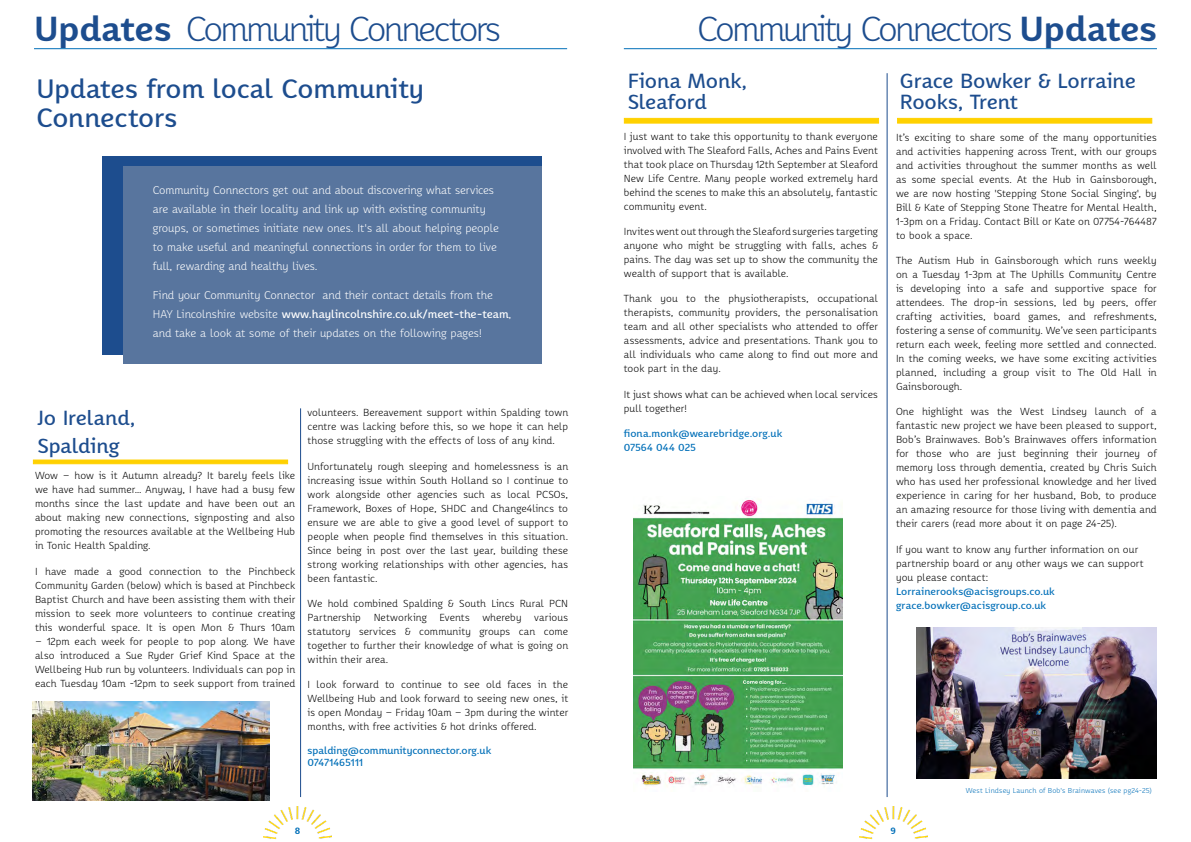
<style>
.page{position:relative;width:1191px;height:842px;background:#fff}
.page>*{position:absolute;margin:0;border:0;box-sizing:border-box;transform-origin:0 0}
.t1{font:300 34px "Karbid Pro";letter-spacing:-.08em;color:#1d4d8e}
.t2{font:500 26px/28px "Karbid Pro";letter-spacing:-.005em;color:#1d4d8e}
.t3{font:500 20px/21px "Karbid Pro";letter-spacing:-.005em;color:#1d4d8e}
.t4{font:300 11px/19px "Karbid Pro";color:#fff}
.t5{font:300 10px/14px "Karbid Pro";letter-spacing:.01em;color:#000;text-align:justify}
.t6{font:500 10px/14px "Karbid Pro";letter-spacing:.01em;color:#006fb8}
.t7{font:700 9px "Karbid Pro";color:#006fb8}
.t8{font:300 7px "Karbid Pro";letter-spacing:.025em;color:#006fb8}
.s1{font-weight:700}
.s2{font-weight:500}
</style>
<div class="page">
<img style="left:859px;top:806px;width:68px;height:33px">
<img style="left:263px;top:806px;width:69px;height:33px">
<div style="left:624px;top:71px;width:163px;height:48px;border:1px solid #fff"></div>
<img style="left:634px;top:498px;width:208px;height:289px">
<img style="left:916px;top:628px;width:241px;height:150px">
<hr style="left:624px;top:48px;width:533px;height:1px;background:#006fb8">
<svg style="left:624px;top:118px;width:255px;height:6px;background:#ffd410"></svg>
<svg style="left:897px;top:118px;width:255px;height:6px;background:#ffd410"></svg>
<hr style="left:300px;top:408px;width:1px;height:389px;background:#1d4d8e">
<hr style="left:34px;top:48px;width:533px;height:1px;background:#006fb8">
<div style="left:102px;top:156px;width:439px;height:199px;background:#1d4d8e"></div>
<div style="left:123px;top:166px;width:418px;height:198px;background:#58759e"></div>
<img style="left:33px;top:701px;width:237px;height:99px">
<svg style="left:33px;top:459px;width:255px;height:5px"></svg>
<hr style="left:887px;top:73px;width:1px;height:724px;background:#1d4d8e">
<h1 class="t1" style="left:34px;top:6px;width:468px"><span class="s1">Updates</span> Community Connectors</h1>
<h2 class="t2" style="left:36px;top:74px;width:389px">Updates from local Community<br>Connectors</h2>
<p class="t4" style="left:153px;top:180px;width:348px">Community Connectors get out and about discovering what services are available in their locality and link up with existing community groups, or sometimes initiate new ones. It's all about helping people to make useful and meaningful connections in order for them to live full, rewarding and healthy lives.</p>
<p class="t4" style="left:153px;top:285px;width:360px">Find your Community Connector and their contact details from the<br>HAY Lincolnshire website <span class="s2">www.haylincolnshire.co.uk/meet-the-team</span>, and take a look at some of their updates on the following pages!</p>
<h3 class="t3" style="left:37px;top:403px;width:99px;line-height:28px">Jo Ireland,<br>Spalding</h3>
<p class="t5" style="left:35px;top:468px;width:262px">Wow – how is it Autumn already? It barely feels like we have had summer… Anyway, I have had a busy few months since the last update and have been out an about making new connections, signposting and also promoting the resources available at the Wellbeing Hub in Tonic Health Spalding.</p>
<p class="t5" style="left:35px;top:564px;width:262px">I have made a good connection to the Pinchbeck Community Garden (below) which is based at Pinchbeck Baptist Church and have been assisting them with their mission to seek more volunteers to continue creating this wonderful space. It is open Mon &amp; Thurs 10am</p>
<p class="t5" style="left:35px;top:634px;width:262px">– 12pm each week for people to pop along. We have also introduced a Sue Ryder Grief Kind Space at the Wellbeing Hub run by volunteers. Individuals can pop in each Tuesday 10am -12pm to seek support from trained</p>
<p class="t5" style="left:307px;top:405px;width:262px">volunteers. Bereavement support within Spalding town centre was lacking before this, so we hope it can help those struggling with the effects of loss of any kind.</p>
<p class="t5" style="left:307px;top:459px;width:262px">Unfortunately rough sleeping and homelessness is an increasing issue within South Holland so I continue to work alongside other agencies such as local PCSOs, Framework, Boxes of Hope, SHDC and Change4lincs to ensure we are able to give a good level of support to people when people find themselves in this situation.<br>Since being in post over the last year, building these strong working relationships with other agencies, has been fantastic.</p>
<p class="t5" style="left:307px;top:596px;width:262px">We hold combined Spalding &amp; South Lincs Rural PCN<br>Partnership</p>
<p class="t5" style="left:307px;top:610px;width:262px;text-indent:227px">various statutory services &amp; community groups can come together to further their knowledge of what is going on within their area.</p>
<p class="t5" style="left:307px;top:677px;width:262px">I look forward to continue to see old faces in the Wellbeing Hub and look forward to seeing new ones, it is open Monday – Friday 10am – 3pm during the winter months, with free activities &amp; hot drinks offered.</p>
<p class="t6" style="left:307px;top:744px;width:185px;line-height:12px">spalding@communityconnector.org.uk<br>07471465111</p>
<p class="t5" style="left:374px;top:610px;width:55px">Networking</p>
<p class="t5" style="left:439px;top:610px;width:32px">Events</p>
<p class="t5" style="left:482px;top:610px;width:41px">whereby</p>
<h1 class="t1" style="left:697px;top:6px;width:461px">Community Connectors <span class="s1">Updates</span></h1>
<h3 class="t3" style="left:627px;top:69px;width:121px">Fiona Monk,<br>Sleaford</h3>
<p class="t5" style="left:896px;top:130px;width:262px">It’s exciting to share some of the many opportunities and activities happening across Trent, with our groups and activities throughout the summer months as well as some special events. At the Hub in Gainsborough, we are now hosting 'Stepping Stone Social Singing', by Bill &amp; Kate of Stepping Stone Theatre for Mental Health, 1-3pm on a Friday. Contact Bill or Kate on 07754-764487 to book a space.</p>
<p class="t5" style="left:896px;top:253px;width:262px">The Autism Hub in Gainsborough which runs weekly on a Tuesday 1-3pm at The Uphills Community Centre is developing into a safe and supportive space for attendees. The drop-in sessions, led by peers, offer crafting activities, board games, and refreshments, fostering a sense of community. We’ve seen participants return each week, feeling more settled and connected.<br>In the coming weeks, we have some exciting activities planned, including a group visit to The Old Hall in Gainsborough.</p>
<p class="t5" style="left:896px;top:404px;width:262px">One highlight was the West Lindsey launch of a fantastic new project we have been pleased to support, Bob’s Brainwaves. Bob’s Brainwaves offers information for those who are just beginning their journey of memory loss through dementia, created by Chris Suich who has used her professional knowledge and her lived experience in caring for her husband, Bob, to produce an amazing resource for those living with dementia and their carers (read more about it on page 24-25).</p>
<p class="t5" style="left:896px;top:542px;width:249px;text-align:left">If you want to know any further information on our partnership board or any other ways we can support you please contact:</p>
<p class="t6" style="left:896px;top:584px;width:160px">Lorrainerooks@acisgroups.co.uk grace.bowker@acisgroup.co.uk</p>
<h3 class="t3" style="left:900px;top:69px;width:237px">Grace Bowker &amp; Lorraine<br>Rooks, Trent</h3>
<p class="t5" style="left:624px;top:129px;width:256px">I just want to take this opportunity to thank everyone involved with The Sleaford Falls, Aches and Pains Event that took place on Thursday 12th September at Sleaford New Life Centre. Many people worked extremely hard behind the scenes to make this an absolutely, fantastic community event.</p>
<p class="t5" style="left:624px;top:224px;width:256px">Invites went out through the Sleaford surgeries targeting anyone who might be struggling with falls, aches &amp; pains. The day was set up to show the community the wealth of support that is available.</p>
<p class="t5" style="left:624px;top:291px;width:256px">Thank you to the physiotherapists, occupational therapists, community providers, the personalisation team and all other specialists who attended to offer assessments, advice and presentations. Thank you to all individuals who came along to find out more and took part in the day.</p>
<p class="t5" style="left:624px;top:387px;width:255px">It just shows what can be achieved when local services pull together!</p>
<p class="t6" style="left:624px;top:426px;width:160px">fiona.monk@wearebridge.org.uk<br>07564 044 025</p>
<p class="t8" style="left:966px;top:786px;width:188px">West Lindsey Launch of Bob's Brainwaves (see pg24-25)</p>
<p class="t7" style="left:295px;top:824px;width:7px">8</p>
<p class="t7" style="left:890px;top:824px;width:7px">9</p>
</div>
